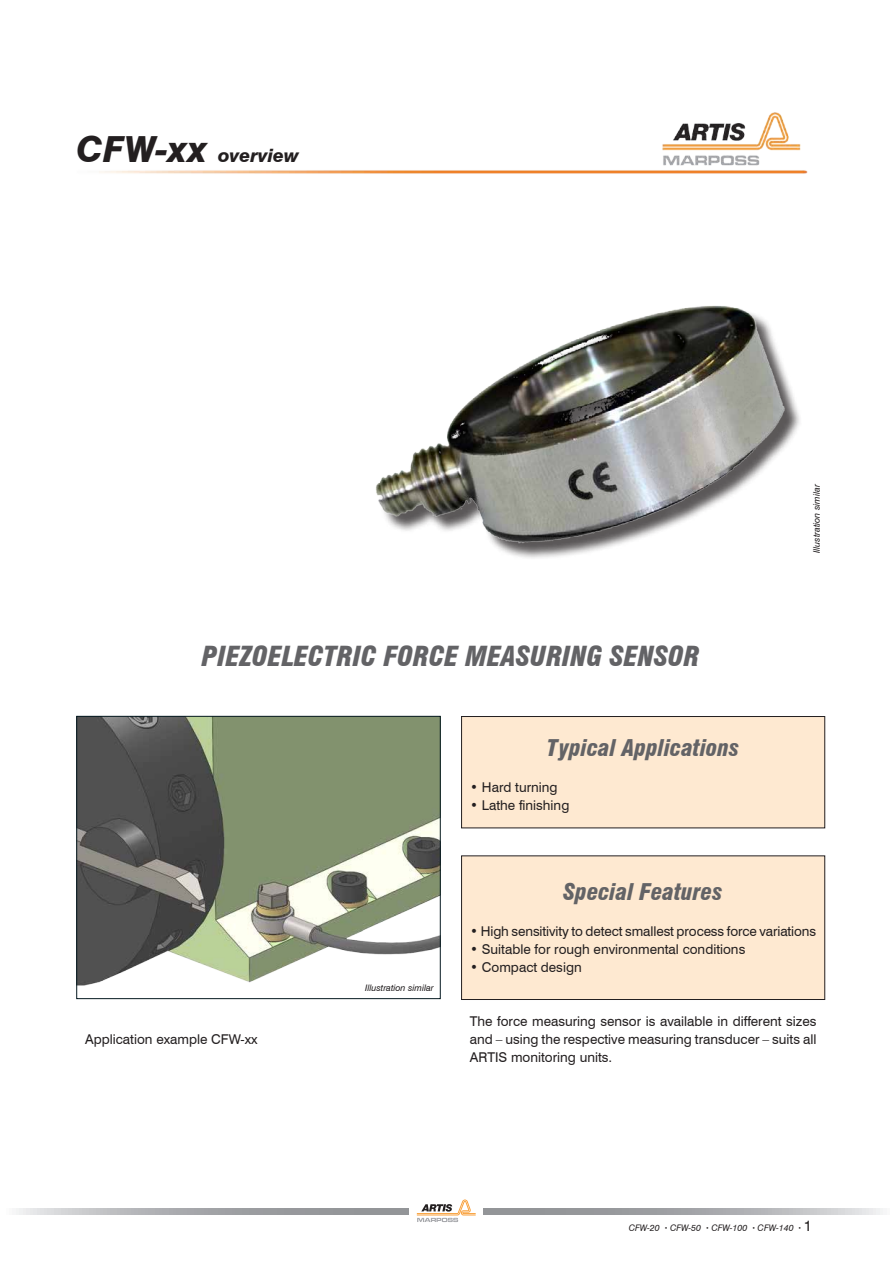
<style>
.page{position:relative;width:893px;height:1263px;background:#fff}
.page>*{position:absolute;margin:0;border:0;box-sizing:border-box;transform-origin:0 0}
.t1{font:italic 900 condensed 27px "Swiss 721 BT";color:#636366}
.t2{font:italic 900 condensed 22.5px "Swiss 721 BT";color:#636366}
.t3{font:italic 800 18px "Swiss 721 BT";color:#231f20}
.t4{font:13.5px/18px "Swiss 721 BT";color:#231f20;text-align:justify}
.t5{font:italic 9px "Swiss 721 BT";color:#231f20}
.s1{font-size:36px}
.s2{font-weight:800}
.s3{font-style:normal;font-size:15px}
</style>
<div class="page">
<svg style="left:16px;top:1209px;width:867px;height:6px;background:#acadb0"></svg>
<div style="left:409px;top:1184px;width:73px;height:54px;background:#fff"></div>
<svg style="left:417px;top:1199px;width:59px;height:23px"></svg>
<img style="left:99px;top:112px;width:709px;height:62px">
<div style="left:379px;top:308px;width:423px;height:252px;background:#231f20;opacity:.75"></div>
<img style="left:376px;top:305px;width:426px;height:248px">
<img style="left:79px;top:718px;width:359px;height:268px">
<div style="left:77px;top:716px;width:363px;height:283px;border:1px solid #051920"></div>
<div style="left:462px;top:716px;width:363px;height:112px;background:#fee9d1"></div>
<div style="left:461px;top:716px;width:364px;height:112px;border:1px solid #231f20"></div>
<div style="left:462px;top:856px;width:363px;height:143px;background:#fee9d1"></div>
<div style="left:461px;top:856px;width:364px;height:144px;border:1px solid #231f20"></div>
<h3 class="t3" style="left:77px;top:145px;width:224px"><span class="s1">CFW-xx</span> overview</h3>
<h1 class="t1" style="left:202px;top:640px;width:499px">PIEZOELECTRIC FORCE MEASURING SENSOR</h1>
<h2 class="t2" style="left:547px;top:734px;width:194px">TYPICAL APPLICATIONS</h2>
<p class="t4" style="left:470px;top:778px;width:89px">• Hard turning</p>
<p class="t4" style="left:470px;top:796px;width:101px">• Lathe finishing</p>
<p class="t5" style="left:811px;top:553px;width:71px;rotate:-90deg">Illustration similar</p>
<p class="t4" style="left:85px;top:1030px;width:174px">Application example CFW-xx</p>
<p class="t5" style="left:365px;top:983px;width:70px">Illustration similar</p>
<h2 class="t2" style="left:564px;top:878px;width:161px">SPECIAL FEATURES</h2>
<p class="t4" style="left:470px;top:922px;width:347px">• High sensitivity to detect smallest process force variations</p>
<p class="t4" style="left:470px;top:940px;width:277px">• Suitable for rough environmental conditions</p>
<p class="t4" style="left:470px;top:958px;width:113px">• Compact design</p>
<p class="t4" style="left:470px;top:1012px;width:348px">The force measuring sensor is available in different sizes and – using the respective measuring transducer – suits all ARTIS monitoring units.</p>
<p class="t5" style="left:629px;top:1223px;width:185px">CFW-20 <span class="s2">∙</span> CFW-50 <span class="s2">∙</span> CFW-100 <span class="s2">∙</span> CFW-140 <span class="s2">∙</span> <span class="s3">1</span></p>
</div>
